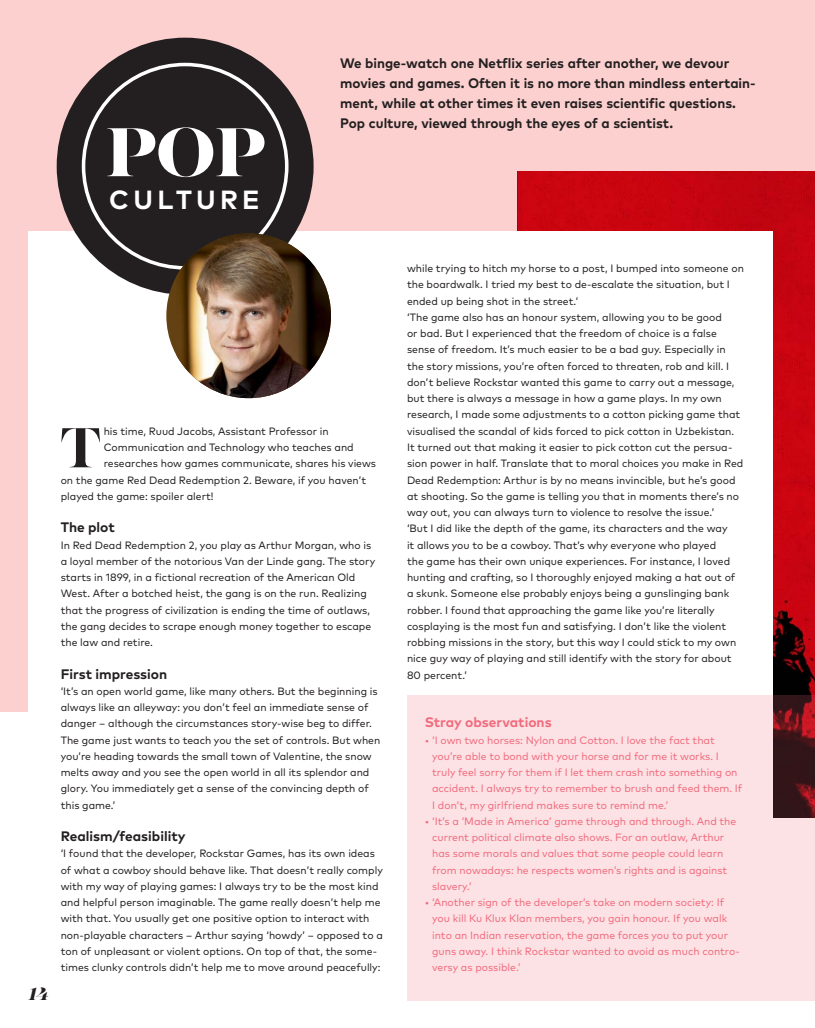
<style>
.page{position:relative;width:815px;height:1028px;background:#fff}
.page>*{position:absolute;margin:0;border:0;box-sizing:border-box;transform-origin:0 0}
.t1{font:800 77.5px "Majesti Banner";color:#fff}
.t2{font:700 63.25px "Majesti Banner";color:#231f20}
.t3{font:700 26.25px "Mark Pro";letter-spacing:.165em;color:#fff}
.t4{font:italic 800 20px "Majesti Banner";color:#231f20}
.t5{font:700 13.75px/20px "Mark Pro";color:#231f20}
.t6{font:700 13.75px "Mark Pro";color:#f16b7c}
.t7{font:10.62px/16.2px "Mark Pro";color:#231f20}
.t8{font:10.62px/16.2px "Mark Pro";color:#f16b7c}
</style>
<div class="page">
<div style="left:0;top:0;width:815px;height:711px;background:#fbd0ce"></div>
<img style="left:517px;top:171px;width:298px;height:524px">
<div style="left:28px;top:231px;width:744px;height:740px;background:#fff"></div>
<div style="left:57px;top:38px;width:257px;height:257px;background:#231f20;border-radius:50%"></div>
<img style="left:176px;top:233px;width:155px;height:165px">
<div style="left:407px;top:695px;width:408px;height:305px;background:#fce1e5"></div>
<h1 class="t1" style="left:105px;top:102px;width:162px">POP</h1>
<h3 class="t3" style="left:109px;top:180px;width:152px">CULTURE</h3>
<p class="t5" style="left:340px;top:52px;width:417px">We binge-watch one Netflix series after another, we devour movies and games. Often it is no more than mindless entertain&shy;ment, while at other times it even raises scientific questions.<br>Pop culture, viewed through the eyes of a scientist.</p>
<h3 class="t4" style="left:28px;top:980px;width:22px">14</h3>
<h2 class="t2" style="left:60px;top:406px;width:44px">T</h2>
<p class="t7" style="left:104px;top:422px;width:226px">his time, Ruud Jacobs, Assistant Professor in</p>
<p class="t7" style="left:104px;top:438px;width:252px">Communication and Technology who teaches and</p>
<p class="t7" style="left:104px;top:454px;width:274px">researches how games communicate, shares his views</p>
<p class="t7" style="left:61px;top:471px;width:307px">on the game Red Dead Redemption 2. Beware, if you haven’t</p>
<p class="t7" style="left:61px;top:487px;width:154px">played the game: spoiler alert!</p>
<p class="t5" style="left:61px;top:516px;width:56px">The plot</p>
<p class="t7" style="left:61px;top:536px;width:316px">In Red Dead Redemption 2, you play as Arthur Morgan, who is a loyal member of the notorious Van der Linde gang. The story starts in 1899, in a fictional recreation of the American Old West. After a botched heist, the gang is on the run. Realizing that the progress of civilization is ending the time of outlaws, the gang decides to scrape enough money together to escape the law and retire.</p>
<p class="t5" style="left:61px;top:662px;width:108px">First impression</p>
<p class="t7" style="left:61px;top:682px;width:321px">‘It’s an open world game, like many others. But the beginning is always like an alleyway: you don’t feel an immediate sense of danger – although the circumstances story-wise beg to differ.<br>The game just wants to teach you the set of controls. But when you’re heading towards the small town of Valentine, the snow melts away and you see the open world in all its splendor and glory. You immediately get a sense of the convincing depth of this game.’</p>
<p class="t5" style="left:61px;top:825px;width:126px">Realism/feasibility</p>
<p class="t7" style="left:61px;top:844px;width:324px">‘I found that the developer, Rockstar Games, has its own ideas of what a cowboy should behave like. That doesn’t really comply with my way of playing games: I always try to be the most kind and helpful person imaginable. The game really doesn’t help me with that. You usually get one positive option to interact with non-playable characters – Arthur saying ‘howdy’ – opposed to a ton of unpleasant or violent options. On top of that, the some&shy;times clunky controls didn’t help me to move around peacefully:</p>
<p class="t7" style="left:407px;top:259px;width:338px">while trying to hitch my horse to a post, I bumped into someone on the boardwalk. I tried my best to de-escalate the situation, but I ended up being shot in the street.’<br>‘The game also has an honour system, allowing you to be good<br>or bad. But I experienced that the freedom of choice is a false sense of freedom. It’s much easier to be a bad guy. Especially in the story missions, you’re often forced to threaten, rob and kill. I don’t believe Rockstar wanted this game to carry out a message, but there is always a message in how a game plays. In my own research, I made some adjustments to a cotton picking game that visualised the scandal of kids forced to pick cotton in Uzbekistan.<br>It turned out that making it easier to pick cotton cut the persua&shy;sion power in half. Translate that to moral choices you make in Red Dead Redemption: Arthur is by no means invincible, but he’s good at shooting. So the game is telling you that in moments there’s no way out, you can always turn to violence to resolve the issue.’<br>‘But I did like the depth of the game, its characters and the way<br>it allows you to be a cowboy. That’s why everyone who played<br>the game has their own unique experiences. For instance, I loved hunting and crafting, so I thoroughly enjoyed making a hat out of a skunk. Someone else probably enjoys being a gunslinging bank robber. I found that approaching the game like you’re literally cosplaying is the most fun and satisfying. I don’t like the violent robbing missions in the story, but this way I could stick to my own nice guy way of playing and still identify with the story for about 80 percent.’</p>
<p class="t6" style="left:425px;top:712px;width:128px">Stray observations</p>
<p class="t8" style="left:432px;top:731px;width:312px;text-indent:-7px">• ‘I own two horses: Nylon and Cotton. I love the fact that you’re able to bond with your horse and for me it works. I truly feel sorry for them if I let them crash into something on accident. I always try to remember to brush and feed them. If I don’t, my girlfriend makes sure to remind me.’</p>
<p class="t8" style="left:432px;top:812px;width:306px;text-indent:-7px">• ‘It’s a ‘Made in America’ game through and through. And the current political climate also shows. For an outlaw, Arthur has some morals and values that some people could learn from nowadays: he respects women’s rights and is against slavery.’</p>
<p class="t8" style="left:432px;top:893px;width:309px;text-indent:-7px">• ‘Another sign of the developer’s take on modern society: If you kill Ku Klux Klan members, you gain honour. If you walk into an Indian reservation, the game forces you to put your guns away. I think Rockstar wanted to avoid as much contro&shy;versy as possible.’</p>
</div>
